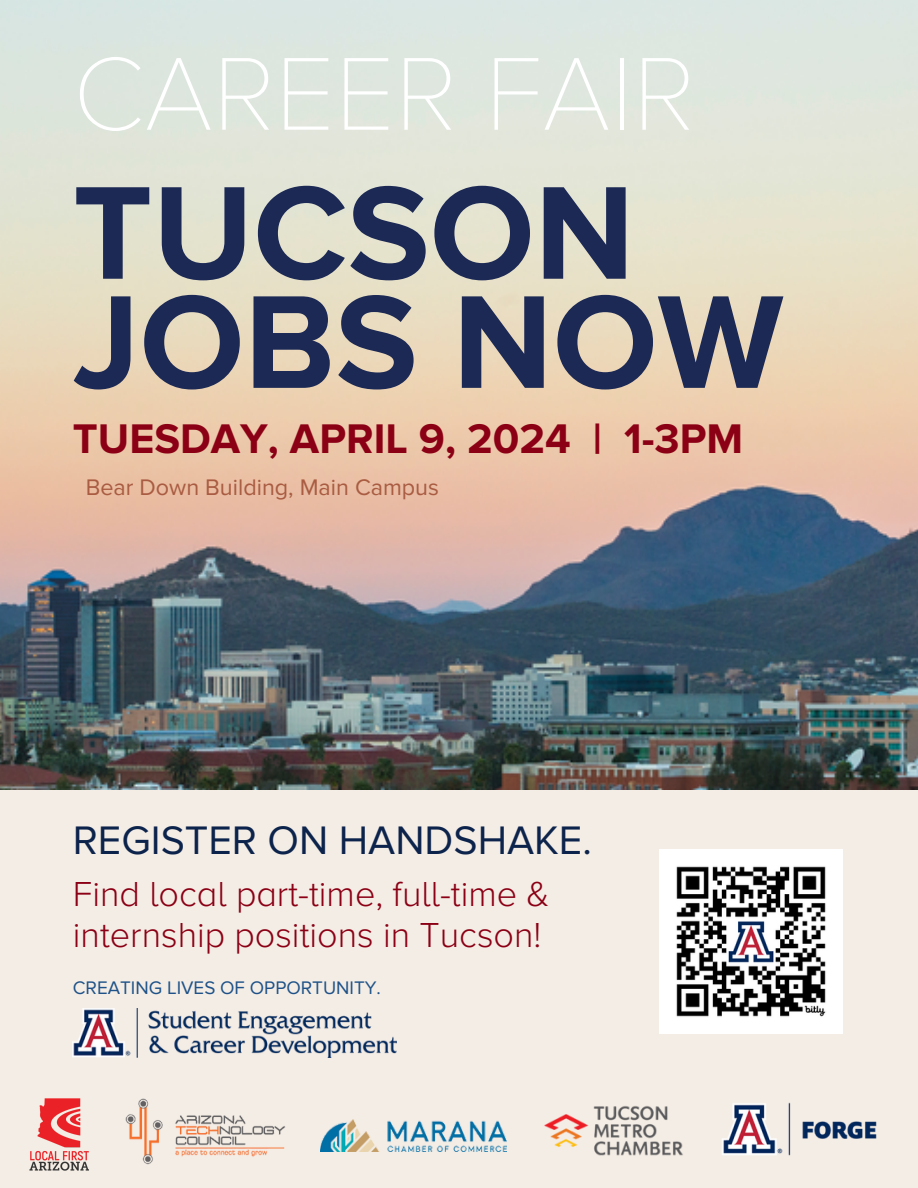
<style>
.page{position:relative;width:918px;height:1188px;background:#f4ede5}
.page>*{position:absolute;margin:0;border:0;box-sizing:border-box;transform-origin:0 0}
.t1{font:700 137.1px/109.2px "Proxima Nova";color:#1c2955}
.t2{font:100 107.4px "Proxima Nova T";color:#fff}
.t3{font:700 42.9px "Proxima Nova";color:#8b0015}
.t4{font:41.25px "Proxima Nova";color:#0c234b}
.t5{font:300 36px/40.5px "Proxima Nova A";color:#8b0015}
.t6{font:23.4px "Proxima Nova";color:#a95c42}
.t7{font:18.9px "Proxima Nova";color:#1e5288}
</style>
<div class="page">
<img style="left:0;top:0;width:918px;height:790px">
<img style="left:544px;top:1106px;width:139px;height:50px">
<img style="left:29px;top:1098px;width:60px;height:73px">
<img style="left:126px;top:1098px;width:159px;height:66px">
<img style="left:320px;top:1120px;width:187px;height:31px">
<img style="left:722px;top:1103px;width:155px;height:52px">
<img style="left:73px;top:1009px;width:324px;height:48px">
<img style="left:659px;top:850px;width:184px;height:183px">
<p class="t2" style="left:73px;top:31px;width:624px">CAREER FAIR</p>
<p class="t1" style="left:73px;top:181px;width:712px">TUCSON<br>JOBS NOW</p>
<p class="t3" style="left:73px;top:414px;width:672px">TUESDAY, APRIL 9, 2024 | 1-3PM</p>
<p class="t6" style="left:86px;top:474px;width:355px">Bear Down Building, Main Campus</p>
<p class="t4" style="left:73px;top:816px;width:521px">REGISTER ON HANDSHAKE.</p>
<p class="t5" style="left:73px;top:875px;width:478px">Find local part-time, full-time &amp; internship positions in Tucson!</p>
<p class="t7" style="left:73px;top:976px;width:310px">CREATING LIVES OF OPPORTUNITY.</p>
</div>
